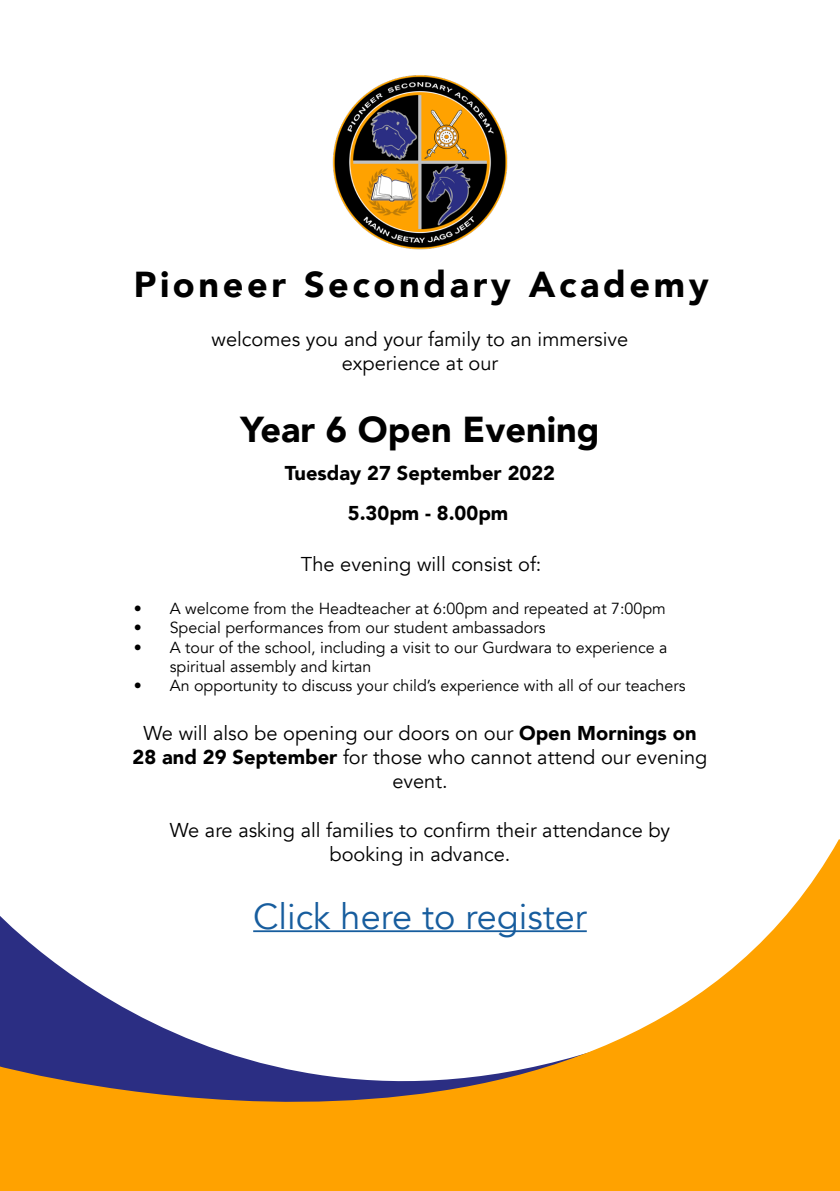
<style>
.page{position:relative;width:840px;height:1191px;background:#fff}
.page>*{position:absolute;margin:0;border:0;box-sizing:border-box;transform-origin:0 0}
.t1{font:900 36px "Avenir";letter-spacing:.1em;color:#000}
.t2{font:36px "Avenir";color:#175d9e}
.t3{font:900 36px "Avenir";color:#000}
.t4{font:20px/24px "Avenir";color:#000;text-align:center}
.t5{font:900 20px "Avenir";color:#000}
.t6{font:16px/19.2px "Avenir";color:#000}
.s1{font-weight:900}
</style>
<div class="page">
<img style="left:332px;top:75px;width:176px;height:175px">
<svg style="left:0;top:839px;width:839px;height:352px"></svg>
<hr style="left:253px;top:930px;width:333px;height:2px;background:#175d9e">
<p class="t1" style="left:134px;top:254px;width:576px">Pioneer Secondary Academy</p>
<p class="t4" style="left:211px;top:328px;width:418px">welcomes you and your family to an immersive experience at our</p>
<p class="t3" style="left:240px;top:399px;width:360px">Year 6 Open Evening</p>
<p class="t5" style="left:285px;top:456px;width:271px">Tuesday 27 September 2022</p>
<p class="t5" style="left:347px;top:495px;width:162px">5.30pm - 8.00pm</p>
<p class="t4" style="left:301px;top:552px;width:242px">The evening will consist of:</p>
<p class="t6" style="left:134px;top:599px;width:533px">• A welcome from the Headteacher at 6:00pm and repeated at 7:00pm</p>
<p class="t6" style="left:134px;top:618px;width:413px">• Special performances from our student ambassadors</p>
<p class="t6" style="left:170px;top:638px;width:499px;text-indent:-36px">• A tour of the school, including a visit to our Gurdwara to experience a spiritual assembly and kirtan</p>
<p class="t6" style="left:134px;top:676px;width:553px">• An opportunity to discuss your child’s experience with all of our teachers</p>
<p class="t4" style="left:132px;top:721px;width:576px">We will also be opening our doors on our <span class="s1">Open Mornings on<br>28 and 29 September</span> for those who cannot attend our evening event.</p>
<p class="t4" style="left:170px;top:818px;width:501px">We are asking all families to confirm their attendance by booking in advance.</p>
<p class="t2" style="left:253px;top:894px;width:335px">Click here to register</p>
</div>
